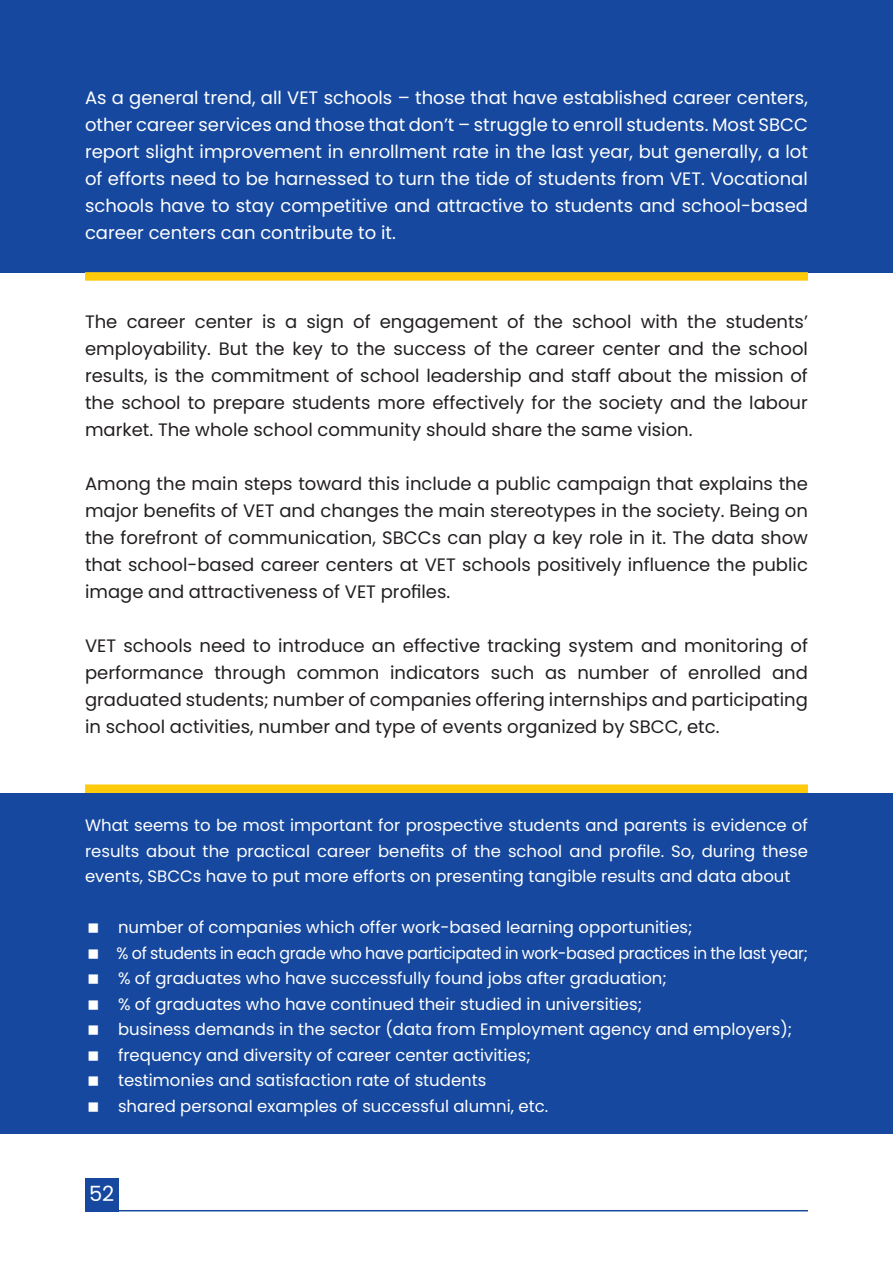
<style>
.page{position:relative;width:893px;height:1263px;background:#fff}
.page>*{position:absolute;margin:0;border:0;box-sizing:border-box;transform-origin:0 0}
.t1{font:21px "Poppins";color:#fff}
.t2{font:18px/27px "Poppins";color:#231f20;text-align:justify}
.t3{font:18px/27px "Poppins";color:#fff;text-align:justify}
.t4{font:16.5px/25.5px "Poppins";color:#fff;text-align:justify}
</style>
<div class="page">
<div style="left:85px;top:1178px;width:34px;height:33px;background:#15489e"></div>
<hr style="left:85px;top:1210px;width:723px;height:1px;background:#15489e">
<div style="left:0;top:0;width:893px;height:272px;background:#15489e"></div>
<div style="left:0;top:793px;width:893px;height:340px;background:#15489e"></div>
<div style="left:85px;top:272px;width:723px;height:9px;background:#feca0a"></div>
<div style="left:85px;top:784px;width:723px;height:9px;background:#feca0a"></div>
<p class="t3" style="left:85px;top:84px;width:724px">As a general trend, all VET schools – those that have established career centers, other career services and those that don’t – struggle to enroll students. Most SBCC report slight improvement in enrollment rate in the last year, but generally, a lot of efforts need to be harnessed to turn the tide of students from VET. Vocational schools have to stay competitive and attractive to students and school-based career centers can contribute to it.</p>
<p class="t2" style="left:85px;top:308px;width:724px">The career center is a sign of engagement of the school with the students’ employability. But the key to the success of the career center and the school results, is the commitment of school leadership and staff about the mission of the school to prepare students more effectively for the society and the labour market. The whole school community should share the same vision.</p>
<p class="t2" style="left:85px;top:470px;width:724px">Among the main steps toward this include a public campaign that explains the major benefits of VET and changes the main stereotypes in the society. Being on the forefront of communication, SBCCs can play a key role in it. The data show that school-based career centers at VET schools positively influence the public image and attractiveness of VET profiles.</p>
<p class="t2" style="left:85px;top:632px;width:724px">VET schools need to introduce an effective tracking system and monitoring of performance through common indicators such as number of enrolled and graduated students; number of companies offering internships and participating in school activities, number and type of events organized by SBCC, etc.</p>
<p class="t4" style="left:85px;top:813px;width:724px">What seems to be most important for prospective students and parents is evidence of results about the practical career benefits of the school and profile. So, during these events, SBCCs have to put more efforts on presenting tangible results and data about</p>
<p class="t4" style="left:117px;top:915px;width:693px;text-align:left">number of companies which offer work-based learning opportunities;<br>% of students in each grade who have participated in work-based practices in the last year; % of graduates who have successfully found jobs after graduation;<br>% of graduates who have continued their studied in universities;<br>business demands in the sector (data from Employment agency and employers); frequency and diversity of career center activities;<br>testimonies and satisfaction rate of students<br>shared personal examples of successful alumni, etc.</p>
<p class="t1" style="left:89px;top:1182px;width:27px">52</p>
</div>
